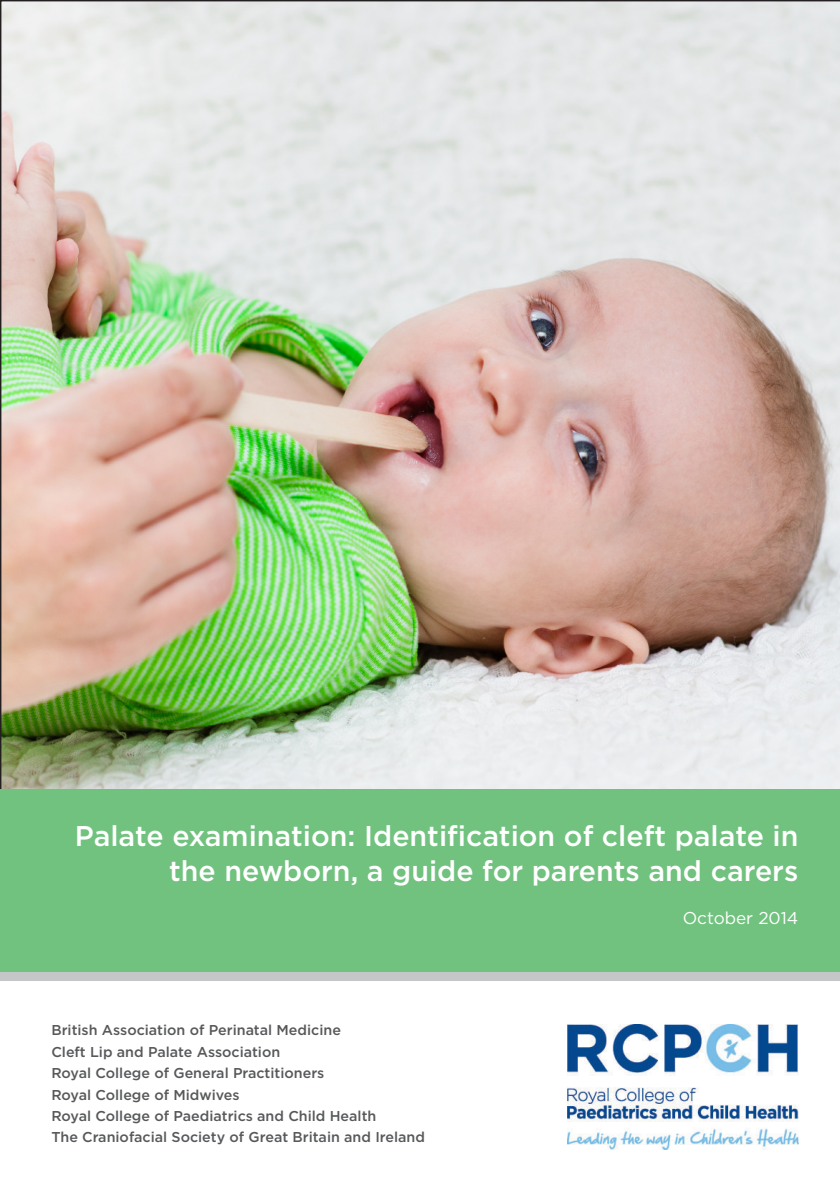
<style>
.page{position:relative;width:840px;height:1191px;background:#fff}
.page>*{position:absolute;margin:0;border:0;box-sizing:border-box;transform-origin:0 0}
.t1{font:500 28.6px/35.6px "Gotham";color:#fff;text-align:right}
.t2{font:17.2px "Gotham";color:#fff}
.t3{font:500 14.2px "Gotham";color:#57585a}
</style>
<div class="page">
<img style="left:0;top:0;width:839px;height:789px">
<div style="left:0;top:789px;width:839px;height:192px;background:#71c27f"></div>
<svg style="left:75px;top:823px;width:36px;height:26px"></svg>
<div style="left:111px;top:823px;width:7px;height:24px;border:3px solid #71c27f"></div>
<div style="left:117px;top:823px;width:132px;height:26px;background:#71c27f"></div>
<div style="left:249px;top:823px;width:7px;height:6px;border:3px solid #71c27f"></div>
<div style="left:249px;top:829px;width:7px;height:18px;border:3px solid #71c27f"></div>
<div style="left:256px;top:823px;width:92px;height:26px;background:#71c27f"></div>
<div style="left:348px;top:829px;width:7px;height:7px;border:3px solid #71c27f"></div>
<div style="left:348px;top:840px;width:7px;height:7px;border:3px solid #71c27f"></div>
<svg style="left:167px;top:857px;width:51px;height:27px"></svg>
<div style="left:224px;top:857px;width:135px;height:32px;background:#71c27f"></div>
<div style="left:365px;top:822px;width:435px;height:66px;background:#71c27f"></div>
<div style="left:680px;top:906px;width:119px;height:25px;background:#71c27f"></div>
<div style="left:1px;top:972px;width:838px;height:9px;background:#c5c6c8"></div>
<img style="left:567px;top:1024px;width:230px;height:125px">
<p class="t1" style="left:75px;top:817px;width:724px">Palate examination: Identification of cleft palate in the newborn, a guide for parents and carers</p>
<p class="t2" style="left:682px;top:907px;width:117px">October 2014</p>
<p class="t3" style="left:51px;top:1021px;width:291px">British Association of Perinatal Medicine</p>
<p class="t3" style="left:51px;top:1042px;width:230px">Cleft Lip and Palate Association</p>
<p class="t3" style="left:51px;top:1063px;width:274px">Royal College of General Practitioners</p>
<p class="t3" style="left:51px;top:1085px;width:190px">Royal College of Midwives</p>
<p class="t3" style="left:51px;top:1106px;width:326px">Royal College of Paediatrics and Child Health</p>
<p class="t3" style="left:51px;top:1128px;width:375px">The Craniofacial Society of Great Britain and Ireland</p>
</div>
